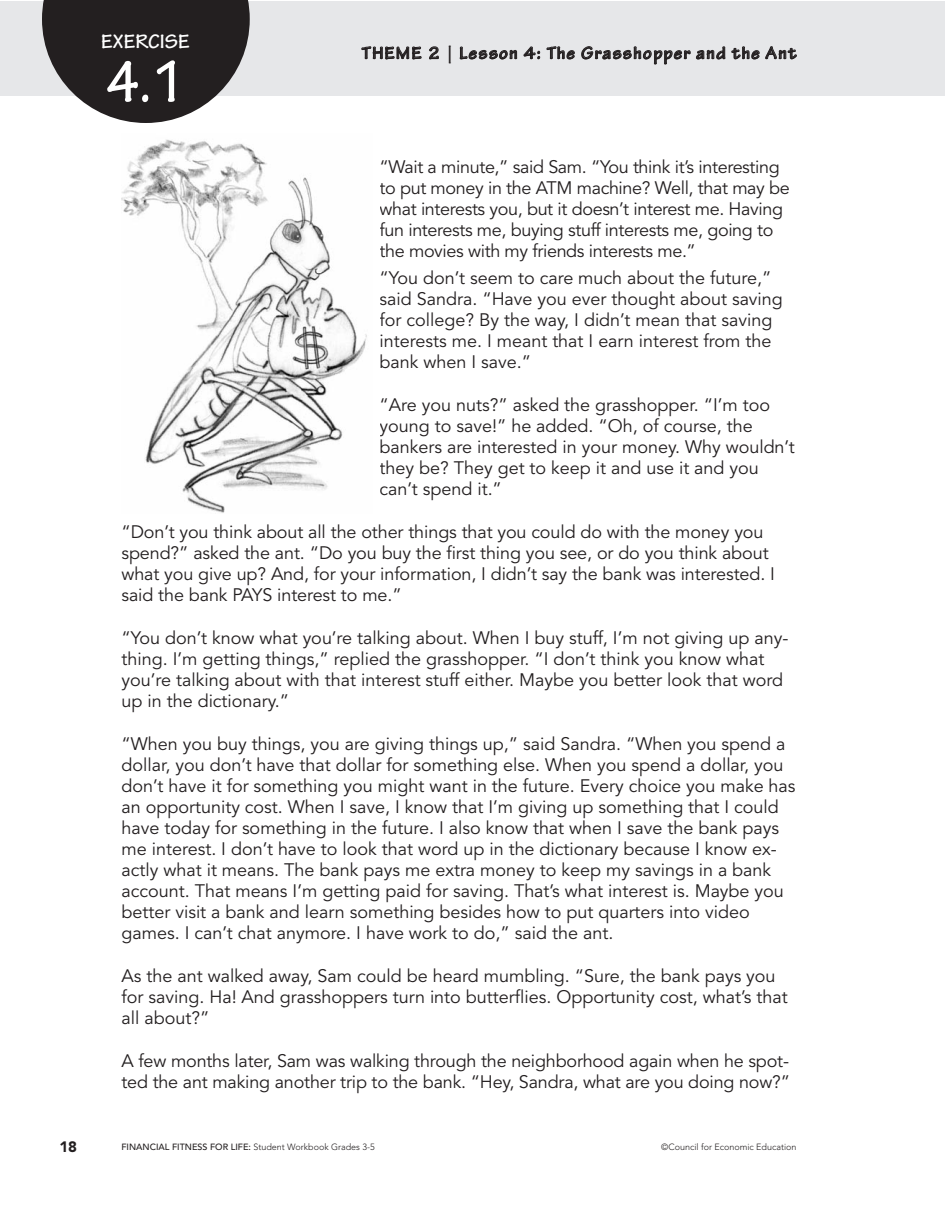
<style>
.page{position:relative;width:945px;height:1215px;background:#fff}
.page>*{position:absolute;margin:0;border:0;box-sizing:border-box;transform-origin:0 0}
.t1{font:700 condensed 63px "Tekton Pro";color:#fff}
.t2{font:700 21px "Tekton Pro";color:#fff}
.t3{font:18px/21px "Avenir";color:#231f20}
.t4{font:18px/21px "Avenir";letter-spacing:-.02em;color:#231f20}
.t5{font:700 18px "Tekton Pro";letter-spacing:.07em;color:#231f20}
.t6{font:900 15px "Avenir";color:#231f20}
.t7{font:500 9px "Avenir";color:#231f20}
.t8{font:300 9px "Avenir";color:#231f20}
.s1{font-weight:300}
</style>
<div class="page">
<div style="left:932px;top:2px;width:13px;height:94px;background:#e6e7e9"></div>
<div style="left:0;top:2px;width:932px;height:94px;background:#e6e7e9"></div>
<svg style="left:42px;top:0;width:208px;height:123px"></svg>
<img style="left:122px;top:139px;width:245px;height:374px">
<p class="t2" style="left:101px;top:34px;width:90px">EXERCISE</p>
<p class="t1" style="left:107px;top:60px;width:79px">4.1</p>
<p class="t5" style="left:362px;top:47px;width:436px">THEME 2 | Lesson 4: The Grasshopper and the Ant</p>
<p class="t4" style="left:379px;top:158px;width:412px">“Wait a minute,” said Sam. “You think it’s interesting to put money in the ATM machine? Well, that may be what interests you, but it doesn’t interest me. Having fun interests me, buying stuff interests me, going to the movies with my friends interests me.”</p>
<p class="t3" style="left:380px;top:269px;width:405px">“You don’t seem to care much about the future,” said Sandra. “Have you ever thought about saving for college? By the way, I didn’t mean that saving interests me. I meant that I earn interest from the bank when I save.”</p>
<p class="t3" style="left:380px;top:396px;width:417px">“Are you nuts?” asked the grasshopper. “I’m too young to save!” he added. “Oh, of course, the bankers are interested in your money. Why wouldn’t they be? They get to keep it and use it and you can’t spend it.”</p>
<p class="t3" style="left:121px;top:523px;width:655px">“Don’t you think about all the other things that you could do with the money you spend?” asked the ant. “Do you buy the first thing you see, or do you think about what you give up? And, for your information, I didn’t say the bank was interested. I said the bank PAYS interest to me.”</p>
<p class="t3" style="left:121px;top:629px;width:668px">“You don’t know what you’re talking about. When I buy stuff, I’m not giving up any&shy;thing. I’m getting things,” replied the grasshopper. “I don’t think you know what you’re talking about with that interest stuff either. Maybe you better look that word up in the dictionary.”</p>
<p class="t3" style="left:121px;top:735px;width:676px">“When you buy things, you are giving things up,” said Sandra. “When you spend a dollar, you don’t have that dollar for something else. When you spend a dollar, you don’t have it for something you might want in the future. Every choice you make has an opportunity cost. When I save, I know that I’m giving up something that I could have today for something in the future. I also know that when I save the bank pays me interest. I don’t have to look that word up in the dictionary because I know ex&shy;actly what it means. The bank pays me extra money to keep my savings in a bank account. That means I’m getting paid for saving. That’s what interest is. Maybe you better visit a bank and learn something besides how to put quarters into video games. I can’t chat anymore. I have work to do,” said the ant.</p>
<p class="t3" style="left:121px;top:967px;width:668px">As the ant walked away, Sam could be heard mumbling. “Sure, the bank pays you for saving. Ha! And grasshoppers turn into butterflies. Opportunity cost, what’s that all about?”</p>
<p class="t3" style="left:121px;top:1052px;width:670px">A few months later, Sam was walking through the neighborhood again when he spot&shy;ted the ant making another trip to the bank. “Hey, Sandra, what are you doing now?”</p>
<p class="t6" style="left:59px;top:1141px;width:19px">18</p>
<p class="t7" style="left:122px;top:1144px;width:255px">FINANCIAL FITNESS FOR LIFE: <span class="s1">Student Workbook Grades 3-5</span></p>
<p class="t8" style="left:661px;top:1144px;width:137px">©Council for Economic Education</p>
</div>
